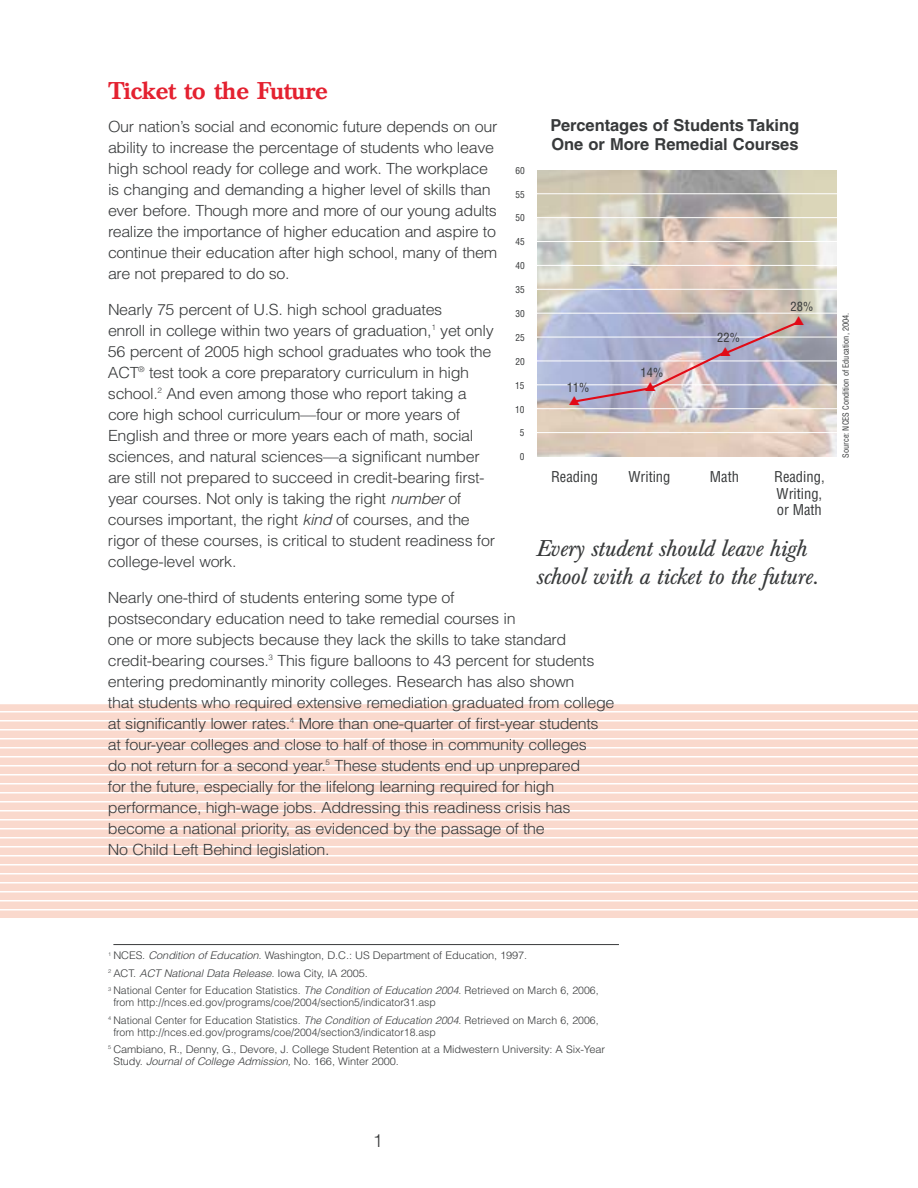
<style>
.page{position:relative;width:918px;height:1188px;background:#fff}
.page>*{position:absolute;margin:0;border:0;box-sizing:border-box;transform-origin:0 0}
.t1{font:500 24px "Baskerville BE";letter-spacing:-.02em;color:#e42130}
.t2{font:italic 22.5px/28.5px "Baskerville BE";letter-spacing:-.015em;color:#383a3b;scale:1.04 1}
.t3{font:300 18px "Helvetica";color:#383a3b}
.t4{font:700 16.5px/19.5px "Helvetica";color:#383a3b}
.t5{font:300 15.3px/21px "Helvetica";letter-spacing:-.02em;color:#383a3b;scale:1.05 1}
.t6{font:condensed 14.55px/16.6px "Helvetica";color:#383a3b}
.t7{font:condensed 12.45px "Helvetica";color:#383a3b}
.t8{font:300 10.5px/17.4px "Helvetica";color:#383a3b}
.t9{font:300 10.5px/17.4px "Helvetica";color:#383a3b;scale:1.05 1}
.t10{font:italic 300 10.5px "Helvetica";color:#383a3b;scale:1.05 1}
.t11{font:condensed 9.3px "Helvetica";color:#383a3b}
.t12{font:condensed 8.4px "Helvetica";color:#383a3b}
.s1{font-style:italic}
.s2{font-style:normal}
</style>
<div class="page">
<div style="left:0;top:704px;width:918px;height:215px;background:#fad9cd"></div>
<hr style="left:0;top:711px;width:918px;height:1px;background:#fff">
<hr style="left:0;top:720px;width:918px;height:2px;background:#fff">
<hr style="left:0;top:729px;width:918px;height:1px;background:#fff">
<hr style="left:0;top:738px;width:918px;height:2px;background:#fff">
<hr style="left:0;top:747px;width:918px;height:1px;background:#fff">
<hr style="left:0;top:756px;width:918px;height:2px;background:#fff">
<hr style="left:0;top:765px;width:918px;height:1px;background:#fff">
<hr style="left:0;top:774px;width:918px;height:2px;background:#fff">
<hr style="left:0;top:783px;width:918px;height:1px;background:#fff">
<hr style="left:0;top:792px;width:918px;height:2px;background:#fff">
<hr style="left:0;top:801px;width:918px;height:1px;background:#fff">
<hr style="left:0;top:810px;width:918px;height:2px;background:#fff">
<hr style="left:0;top:819px;width:918px;height:1px;background:#fff">
<hr style="left:0;top:828px;width:918px;height:2px;background:#fff">
<hr style="left:0;top:837px;width:918px;height:1px;background:#fff">
<hr style="left:0;top:846px;width:918px;height:2px;background:#fff">
<hr style="left:0;top:855px;width:918px;height:1px;background:#fff">
<hr style="left:0;top:864px;width:918px;height:2px;background:#fff">
<hr style="left:0;top:873px;width:918px;height:1px;background:#fff">
<hr style="left:0;top:882px;width:918px;height:2px;background:#fff">
<hr style="left:0;top:891px;width:918px;height:1px;background:#fff">
<hr style="left:0;top:900px;width:918px;height:2px;background:#fff">
<hr style="left:0;top:909px;width:918px;height:1px;background:#fff">
<hr style="left:0;top:918px;width:918px;height:2px;background:#fff">
<img style="left:537px;top:170px;width:300px;height:287px">
<hr style="left:530px;top:432px;width:330px;height:1px;background:#fff">
<hr style="left:530px;top:408px;width:330px;height:1px;background:#fff">
<hr style="left:530px;top:385px;width:330px;height:1px;background:#fff">
<hr style="left:530px;top:361px;width:330px;height:1px;background:#fff">
<hr style="left:530px;top:337px;width:330px;height:1px;background:#fff">
<hr style="left:530px;top:313px;width:330px;height:1px;background:#fff">
<hr style="left:530px;top:289px;width:330px;height:1px;background:#fff">
<hr style="left:530px;top:265px;width:330px;height:1px;background:#fff">
<hr style="left:530px;top:241px;width:330px;height:1px;background:#fff">
<hr style="left:530px;top:217px;width:330px;height:1px;background:#fff">
<hr style="left:530px;top:194px;width:330px;height:1px;background:#fff">
<hr style="left:113px;top:944px;width:506px;height:1px;background:#383a3b">
<svg style="left:569px;top:316px;width:235px;height:89px;background:#b5b0c7"></svg>
<h1 class="t1" style="left:108px;top:81px;width:222px">Ticket to the Future</h1>
<p class="t5" style="left:108px;top:117px;width:372px">Our nation’s social and economic future depends on our ability to increase the percentage of students who leave high school ready for college and work. The workplace is changing and demanding a higher level of skills than ever before. Though more and more of our young adults realize the importance of higher education and aspire to continue their education after high school, many of them are not prepared to do so.</p>
<p class="t5" style="left:108px;top:300px;width:370px">Nearly 75 percent of U.S. high school graduates<br>enroll in college within two years of graduation,<sup>1</sup> yet only 56 percent of 2005 high school graduates who took the ACT<sup>®</sup> test took a core preparatory curriculum in high school.<sup>2</sup> And even among those who report taking a core high school curriculum—four or more years of English and three or more years each of math, social sciences, and natural sciences—a significant number are still not prepared to succeed in credit-bearing first&shy;year courses. Not only is taking the right <span class="s1">number</span>of courses important, the right <span class="s1">kind</span>of courses, and the rigor of these courses, is critical to student readiness for college-level work.</p>
<p class="t5" style="left:108px;top:588px;width:484px">Nearly one-third of students entering some type of<br>postsecondary education need to take remedial courses in<br>one or more subjects because they lack the skills to take standard credit-bearing courses.<sup>3</sup> This figure balloons to 43 percent for students entering predominantly minority colleges. Research has also shown<br>that students who required extensive remediation graduated from college at significantly lower rates.<sup>4</sup> More than one-quarter of first-year students at four-year colleges and close to half of those in community colleges<br>do not return for a second year.<sup>5</sup> These students end up unprepared<br>for the future, especially for the lifelong learning required for high performance, high-wage jobs. Addressing this readiness crisis has become a national priority, as evidenced by the passage of the<br>No Child Left Behind legislation.</p>
<p class="t4" style="left:551px;top:117px;width:250px">Percentages of Students Taking<br>One or More Remedial Courses</p>
<p class="t11" style="left:516px;top:167px;width:11px">60</p>
<p class="t11" style="left:516px;top:191px;width:11px">55</p>
<p class="t11" style="left:516px;top:214px;width:11px">50</p>
<p class="t11" style="left:516px;top:238px;width:11px">45</p>
<p class="t11" style="left:516px;top:262px;width:11px">40</p>
<p class="t11" style="left:516px;top:286px;width:11px">35</p>
<p class="t7" style="left:791px;top:302px;width:24px">28%</p>
<p class="t11" style="left:516px;top:310px;width:11px">30</p>
<p class="t7" style="left:717px;top:333px;width:24px">22%</p>
<p class="t11" style="left:515px;top:334px;width:11px">25</p>
<p class="t11" style="left:515px;top:358px;width:11px">20</p>
<p class="t7" style="left:641px;top:368px;width:24px">14%</p>
<p class="t11" style="left:515px;top:382px;width:11px">15</p>
<p class="t7" style="left:567px;top:383px;width:24px">11%</p>
<p class="t11" style="left:515px;top:406px;width:11px">10</p>
<p class="t11" style="left:520px;top:429px;width:6px">5</p>
<p class="t11" style="left:520px;top:453px;width:6px">0</p>
<p class="t6" style="left:551px;top:469px;width:48px">Reading</p>
<p class="t6" style="left:628px;top:469px;width:44px">Writing</p>
<p class="t6" style="left:710px;top:469px;width:31px">Math</p>
<p class="t6" style="left:774px;top:469px;width:52px">Reading,<br>Writing, or Math</p>
<h2 class="t2" style="left:536px;top:536px;width:273px">Every student should leave high school with a ticket to the future.</h2>
<p class="t12" style="left:843px;top:458px;width:147px;rotate:-90deg">Source: NCES Condition of Education, 2004.</p>
<p class="t9" style="left:108px;top:948px;width:469px"><sup>1</sup> NCES. <span class="s1">Condition of Education.</span>Washington, D.C.: US Department of Education, 1997.<br><sup>2</sup> A C T. <span class="s1">ACT National Data Release.</span> I o w a C i t y, I A 2 0 0 5 .<br><sup>3</sup> National Center for Education Statistics. <span class="s1">The Condition of Education 2004</span>. Retrieved on March 6, 2006,</p>
<p class="t8" style="left:108px;top:995px;width:492px;text-indent:5px">from http://nces.ed.gov/programs/coe/2004/section5/indicator31.asp<br><sup>4</sup> National Center for Education Statistics. <span class="s1">The Condition of Education 2004</span>. Retrieved on March 6, 2006,</p>
<p class="t8" style="left:108px;top:1024px;width:499px;text-indent:5px">from http://nces.ed.gov/programs/coe/2004/section3/indicator18.asp<br><sup>5</sup> Cambiano, R., Denny, G., Devore, J. College Student Retention at a Midwestern University: A Six-Year</p>
<p class="t10" style="left:113px;top:1057px;width:274px"><span class="s2">S t u d y.</span> Journal of College Admission, <span class="s2">N o . 1 6 6 , W i n t e r 2 0 0 0 .</span></p>
<p class="t3" style="left:373px;top:1134px;width:12px">1</p>
</div>
